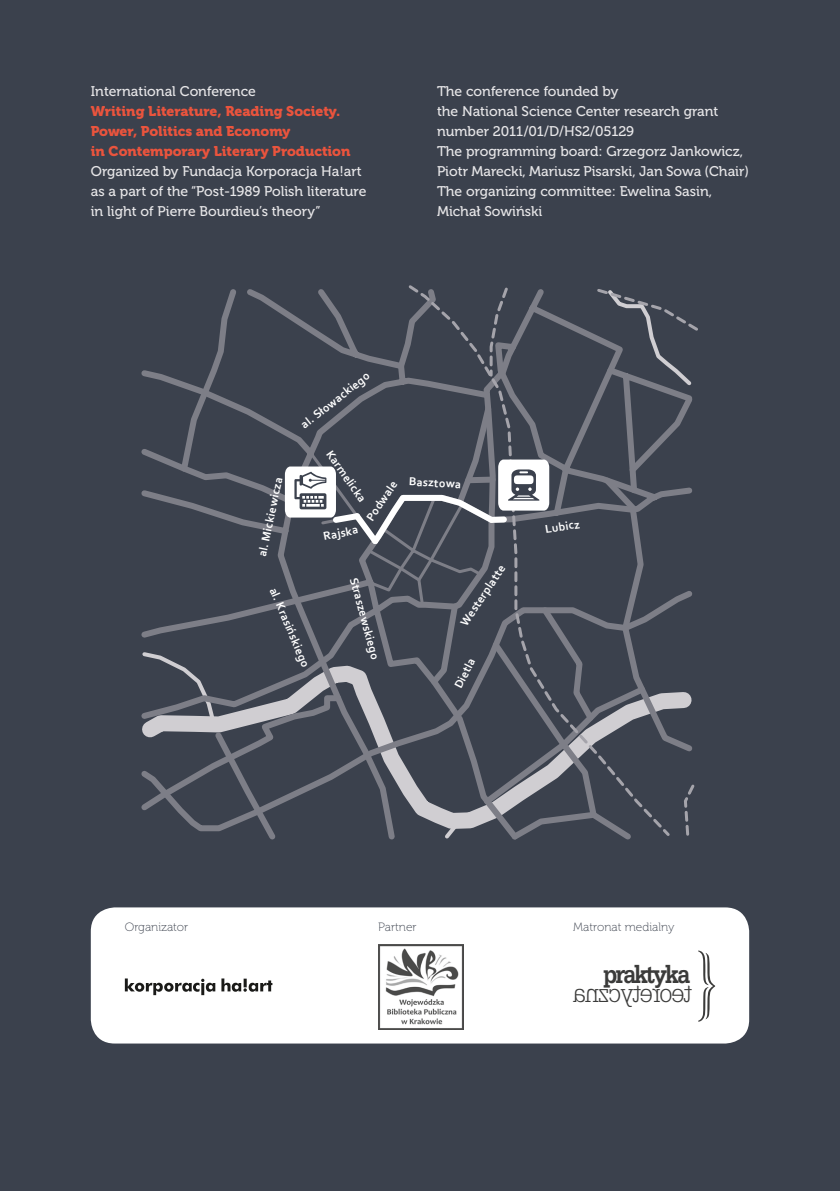
<style>
.page{position:relative;width:840px;height:1191px;background:#fff}
.page>*{position:absolute;margin:0;border:0;box-sizing:border-box;transform-origin:0 0}
.t1{font:75.6px "Colonna";color:#3b3b3a;scale:.78 1}
.t2{font:40.6px "Dillenia UPC Bold";letter-spacing:-.05em;color:#3b3b3a}
.t3{font:14px/20px "Museo 500";color:#e7e6e8}
.t4{font:14px/20px "Museo 900";color:#ea543d}
.t5{font:700 12px "Corbel";color:#fff}
.t6{font:12px "Museo 100";color:#3b414d}
</style>
<div class="page">
<div style="left:0;top:0;width:839px;height:1191px;background:#3b414d"></div>
<div style="left:91px;top:907px;width:657px;height:136px;background:#fff;border-radius:24px"></div>
<svg style="left:125px;top:978px;width:90px;height:17px"></svg>
<svg style="left:221px;top:978px;width:51px;height:13px"></svg>
<img style="left:378px;top:944px;width:85px;height:85px">
<svg style="left:141px;top:285px;width:557px;height:555px"></svg>
<p class="t3" style="left:91px;top:81px;width:166px">International Conference</p>
<p class="t4" style="left:91px;top:101px;width:261px">Writing Literature, Reading Society.<br>Power, Politics and Economy<br>in Contemporary Literary Production</p>
<p class="t3" style="left:91px;top:161px;width:277px">Organized by Fundacja Korporacja Ha!art as a part of the “Post-1989 Polish literature in light of Pierre Bourdieu’s theory”</p>
<p class="t3" style="left:437px;top:81px;width:313px">The conference founded by<br>the National Science Center research grant number 2011/01/D/HS2/05129<br>The programming board: Grzegorz Jankowicz, Piotr Marecki, Mariusz Pisarski, Jan Sowa (Chair)<br>The organizing committee: Ewelina Sasin, Michał Sowiński</p>
<p class="t5" style="left:297px;top:420px;width:85px;rotate:-38deg">al. Słowackiego</p>
<p class="t5" style="left:335px;top:447px;width:62px;rotate:55deg">Karmelicka</p>
<p class="t5" style="left:322px;top:529px;width:37px;rotate:-11deg">Rajska</p>
<p class="t5" style="left:254px;top:555px;width:83px;rotate:-78deg">al. Mickiewicza</p>
<p class="t5" style="left:362px;top:515px;width:47px;rotate:-56deg">Podwale</p>
<p class="t5" style="left:280px;top:585px;width:87px;rotate:67deg">al. Krasińskiego</p>
<p class="t5" style="left:361px;top:575px;width:86px;rotate:75deg">Straszewskiego</p>
<p class="t5" style="left:409px;top:474px;width:54px;rotate:3deg">Basztowa</p>
<p class="t5" style="left:457px;top:620px;width:72px;rotate:-56deg">Westerplatte</p>
<p class="t5" style="left:450px;top:684px;width:34px;rotate:-63deg">Dietla</p>
<p class="t5" style="left:544px;top:521px;width:36px;rotate:-8deg">Lubicz</p>
<p class="t6" style="left:125px;top:920px;width:65px">Organizator</p>
<p class="t6" style="left:378px;top:920px;width:40px">Partner</p>
<p class="t6" style="left:573px;top:920px;width:103px">Matronat medialny</p>
<h2 class="t2" style="left:602px;top:947px;width:88px">praktyka</h2>
<h1 class="t1" style="left:696px;top:926px;width:28px">}</h1>
</div>
